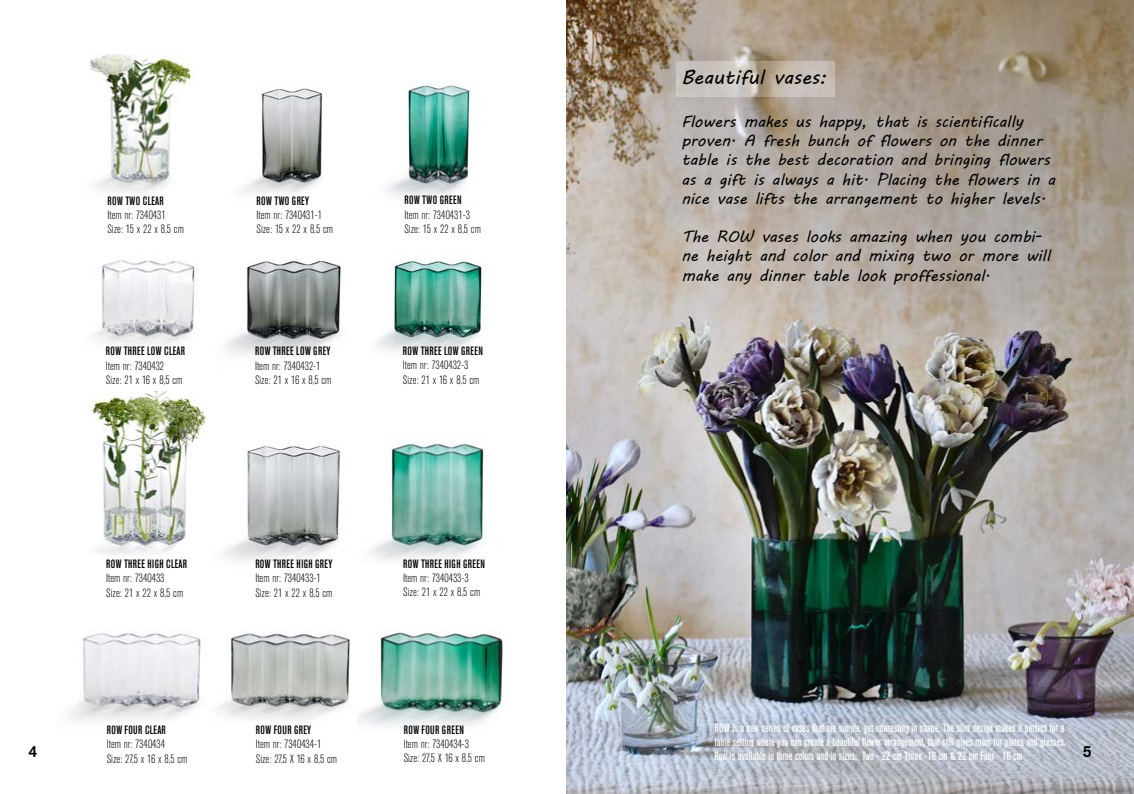
<style>
.page{position:relative;width:1134px;height:794px;background:#fff}
.page>*{position:absolute;margin:0;border:0;box-sizing:border-box;transform-origin:0 0}
.t1{font:20px "MV Boli";color:#000}
.t2{font:16px/19.2px "MV Boli";color:#000}
.t3{font:500 16px "Akzidenz Grotesk BE";color:#000}
.t4{font:300 condensed 12px/14.4px "Akzidenz Grotesk BE";color:#000}
.t5{font:500 condensed 12px/14.4px "Akzidenz Grotesk BE";color:#fff;text-align:justify}
.t6{font:500 condensed 12px "Akzidenz Grotesk BE";letter-spacing:.03em;color:#000}
</style>
<div class="page">
<img style="left:567px;top:0;width:567px;height:794px">
<img style="left:90px;top:54px;width:104px;height:139px">
<img style="left:243px;top:88px;width:80px;height:106px">
<img style="left:388px;top:84px;width:84px;height:113px">
<img style="left:95px;top:260px;width:103px;height:85px">
<img style="left:226px;top:259px;width:115px;height:96px">
<img style="left:377px;top:260px;width:107px;height:92px">
<img style="left:87px;top:391px;width:120px;height:164px">
<img style="left:224px;top:445px;width:116px;height:116px">
<img style="left:371px;top:442px;width:114px;height:118px">
<img style="left:71px;top:633px;width:130px;height:88px">
<img style="left:219px;top:630px;width:131px;height:91px">
<img style="left:357px;top:632px;width:146px;height:95px">
<svg style="left:676px;top:61px;width:159px;height:35px;background:#c5bdb5"></svg>
<p class="t6" style="left:107px;top:194px;width:58px">ROW TWO CLEAR</p>
<p class="t4" style="left:107px;top:208px;width:78px">Item nr: 7340431<br>Size: 15 x 22 x 8,5 cm</p>
<p class="t6" style="left:257px;top:194px;width:54px">ROW TWO GREY</p>
<p class="t4" style="left:257px;top:208px;width:78px">Item nr: 7340431-1<br>Size: 15 x 22 x 8,5 cm</p>
<p class="t6" style="left:404px;top:194px;width:59px">ROW TWO GREEN</p>
<p class="t4" style="left:404px;top:208px;width:78px">Item nr: 7340431-3<br>Size: 15 x 22 x 8,5 cm</p>
<h1 class="t1" style="left:681px;top:63px;width:147px">Beautiful vases:</h1>
<p class="t2" style="left:681px;top:112px;width:375px">Flowers makes us happy, that is scientifically proven. A fresh bunch of flowers on the dinner table is the best decoration and bringing flowers as a gift is always a hit. Placing the flowers in a nice vase lifts the arrangement to higher levels.</p>
<h2 class="t2" style="left:681px;top:227px;width:370px">The ROW vases looks amazing when you combi&shy;ne height and color and mixing two or more will make any dinner table look proffessional.</h2>
<p class="t6" style="left:106px;top:344px;width:81px">ROW THREE LOW CLEAR</p>
<p class="t4" style="left:106px;top:359px;width:78px">Item nr: 7340432<br>Size: 21 x 16 x 8,5 cm</p>
<p class="t6" style="left:255px;top:344px;width:77px">ROW THREE LOW GREY</p>
<p class="t4" style="left:255px;top:359px;width:78px">Item nr: 7340432-1<br>Size: 21 x 16 x 8,5 cm</p>
<p class="t6" style="left:403px;top:344px;width:82px">ROW THREE LOW GREEN</p>
<p class="t4" style="left:403px;top:358px;width:78px">Item nr: 7340432-3<br>Size: 21 x 16 x 8,5 cm</p>
<p class="t6" style="left:106px;top:557px;width:82px">ROW THREE HIGH CLEAR</p>
<p class="t4" style="left:106px;top:571px;width:79px">Item nr: 7340433<br>Size: 21 x 22 x 8,5 cm</p>
<p class="t6" style="left:255px;top:557px;width:78px">ROW THREE HIGH GREY</p>
<p class="t4" style="left:255px;top:571px;width:79px">Item nr: 7340433-1<br>Size: 21 x 22 x 8,5 cm</p>
<p class="t6" style="left:403px;top:557px;width:83px">ROW THREE HIGH GREEN</p>
<p class="t4" style="left:403px;top:571px;width:79px">Item nr: 7340433-3<br>Size: 21 x 22 x 8,5 cm</p>
<p class="t5" style="left:715px;top:720px;width:352px">ROW is a new series of vases that are simple, yet interesting in shape. The slim design makes it perfect for a table setting where you can create a beautiful flower arrangement, that still gives room for plates and glasses.<br>Row is available in three colors and in sizes: Two - 22 cm Three -16 cm &amp; 22 cm Four - 16 cm</p>
<p class="t6" style="left:404px;top:722px;width:62px">ROW FOUR GREEN</p>
<p class="t4" style="left:404px;top:737px;width:83px">Item nr: 7340434-3<br>Size: 27,5 X 16 x 8,5 cm</p>
<p class="t6" style="left:256px;top:723px;width:57px">ROW FOUR GREY</p>
<p class="t4" style="left:256px;top:737px;width:83px">Item nr: 7340434-1<br>Size: 27,5 X 16 x 8,5 cm</p>
<p class="t6" style="left:107px;top:723px;width:61px">ROW FOUR CLEAR</p>
<p class="t4" style="left:107px;top:737px;width:82px">Item nr: 7340434<br>Size: 27,5 x 16 x 8,5 cm</p>
<h2 class="t3" style="left:28px;top:741px;width:10px">4</h2>
<h2 class="t3" style="left:1083px;top:741px;width:10px">5</h2>
</div>
